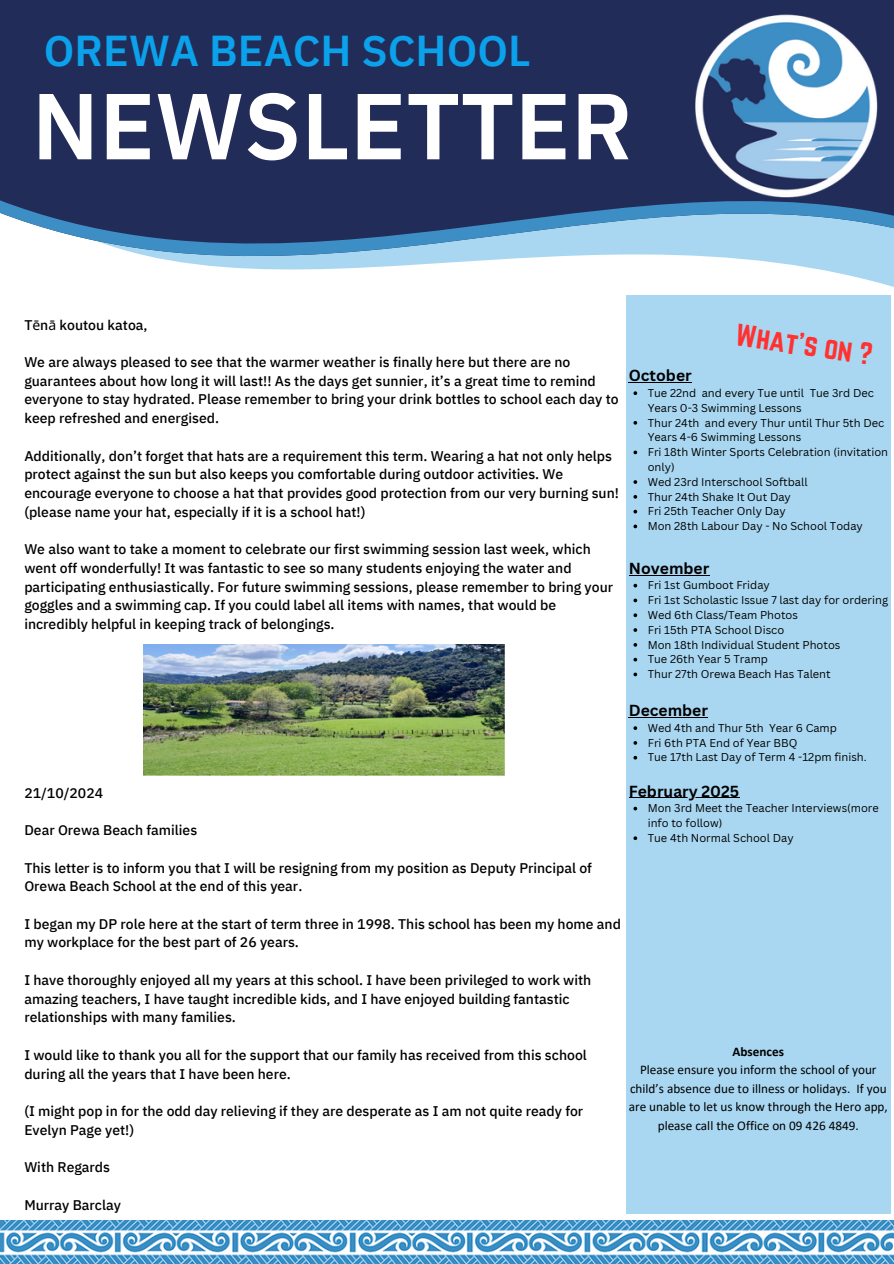
<style>
.page{position:relative;width:894px;height:1264px;background:#fff}
.page>*{position:absolute;margin:0;border:0;box-sizing:border-box;transform-origin:0 0}
.t1{font:600 93.45px "IBM Plex Sans Thai";color:#fff}
.t2{font:600 43.05px "IBM Plex Sans Thai";color:#0ba1eb}
.t3{font:27.3px "Norwester";color:#ff3131}
.t4{font:700 15.6px "Canva Sans";color:#000}
.t5{font:500 13.95px/18.8px "IBM Plex Sans Thai";color:#000}
.t6{font:13.2px/18.5px "Calibri";color:#000;text-align:center}
.t7{font:11.1px/14.9px "Canva Sans";color:#000}
.s1{font-family:"Noto Sans";font-weight:400}
.s2{font-weight:700}
</style>
<div class="page">
<div style="left:0;top:0;width:893px;height:108px;background:#222c59"></div>
<svg style="left:0;top:108px;width:893px;height:301px"></svg>
<img style="left:673px;top:14px;width:220px;height:194px">
<div style="left:625px;top:295px;width:265px;height:918px;background:#a9d7f1"></div>
<img style="left:0;top:1220px;width:893px;height:43px">
<img style="left:143px;top:645px;width:361px;height:130px">
<hr style="left:628px;top:382px;width:37px;height:1px;background:#000">
<svg style="left:665px;top:382px;width:26px;height:1px"></svg>
<svg style="left:633px;top:391px;width:4px;height:4px"></svg>
<svg style="left:633px;top:421px;width:4px;height:3px"></svg>
<svg style="left:633px;top:450px;width:4px;height:4px"></svg>
<svg style="left:633px;top:480px;width:4px;height:4px"></svg>
<svg style="left:633px;top:495px;width:4px;height:3px"></svg>
<svg style="left:633px;top:510px;width:4px;height:3px"></svg>
<svg style="left:633px;top:524px;width:4px;height:4px"></svg>
<hr style="left:628px;top:574px;width:81px;height:1px;background:#000">
<svg style="left:633px;top:584px;width:4px;height:3px"></svg>
<svg style="left:633px;top:598px;width:4px;height:4px"></svg>
<svg style="left:633px;top:613px;width:4px;height:4px"></svg>
<svg style="left:633px;top:628px;width:4px;height:4px"></svg>
<svg style="left:633px;top:643px;width:4px;height:3px"></svg>
<svg style="left:633px;top:657px;width:4px;height:4px"></svg>
<svg style="left:633px;top:672px;width:4px;height:4px"></svg>
<hr style="left:628px;top:717px;width:79px;height:1px;background:#000">
<svg style="left:633px;top:726px;width:4px;height:4px"></svg>
<svg style="left:633px;top:741px;width:4px;height:3px"></svg>
<svg style="left:633px;top:756px;width:4px;height:3px"></svg>
<hr style="left:628px;top:797px;width:111px;height:1px;background:#000">
<svg style="left:633px;top:806px;width:4px;height:4px"></svg>
<svg style="left:633px;top:836px;width:4px;height:4px"></svg>
<h5 class="t2" style="left:44px;top:26px;width:488px">OREWA BEACH SCHOOL</h5>
<p class="t1" style="left:32px;top:72px;width:602px">NEWSLETTER</p>
<h2 class="t5" style="left:24px;top:315px;width:125px">T<span class="s1">ē</span>n<span class="s1">ā</span> koutou katoa,</h2>
<h1 class="t5" style="left:24px;top:353px;width:595px">We are always pleased to see that the warmer weather is finally here but there are no guarantees about how long it will last!! As the days get sunnier, it’s a great time to remind everyone to stay hydrated. Please remember to bring your drink bottles to school each day to keep refreshed and energised.</h1>
<h3 class="t5" style="left:24px;top:446px;width:596px">Additionally, don’t forget that hats are a requirement this term. Wearing a hat not only helps protect against the sun but also keeps you comfortable during outdoor activities. We encourage everyone to choose a hat that provides good protection from our very burning sun! (please name your hat, especially if it is a school hat!)</h3>
<h4 class="t5" style="left:24px;top:540px;width:590px">We also want to take a moment to celebrate our first swimming session last week, which went off wonderfully! It was fantastic to see so many students enjoying the water and participating enthusiastically. For future swimming sessions, please remember to bring your goggles and a swimming cap. If you could label all items with names, that would be incredibly helpful in keeping track of belongings.</h4>
<p class="t5" style="left:24px;top:783px;width:80px">21/10/2024</p>
<p class="t5" style="left:24px;top:821px;width:174px">Dear Orewa Beach families</p>
<p class="t5" style="left:24px;top:858px;width:569px">This letter is to inform you that I will be resigning from my position as Deputy Principal of<br>Orewa Beach School at the end of this year.</p>
<p class="t5" style="left:24px;top:914px;width:598px">I began my DP role here at the start of term three in 1998. This school has been my home and my workplace for the best part of 26 years.</p>
<p class="t5" style="left:24px;top:970px;width:568px">I have thoroughly enjoyed all my years at this school. I have been privileged to work with amazing teachers, I have taught incredible kids, and I have enjoyed building fantastic relationships with many families.</p>
<p class="t5" style="left:24px;top:1045px;width:564px">I would like to thank you all for the support that our family has received from this school during all the years that I have been here.</p>
<p class="t5" style="left:24px;top:1101px;width:560px">(I might pop in for the odd day relieving if they are desperate as I am not quite ready for<br>Evelyn Page yet!)</p>
<h4 class="t5" style="left:24px;top:1157px;width:87px">With Regards</h4>
<p class="t5" style="left:24px;top:1195px;width:98px">Murray Barclay</p>
<p class="t3" style="left:738px;top:318px;width:139px;rotate:8deg">What's on ?</p>
<p class="t4" style="left:628px;top:364px;width:64px">October</p>
<p class="t7" style="left:647px;top:385px;width:228px">Tue 22nd and every Tue until Tue 3rd Dec<br>Years 0-3 Swimming Lessons</p>
<p class="t7" style="left:647px;top:415px;width:238px">Thur 24th and every Thur until Thur 5th Dec<br>Years 4-6 Swimming Lessons</p>
<p class="t7" style="left:647px;top:444px;width:242px">Fri 18th Winter Sports Celebration (invitation only)</p>
<h4 class="t7" style="left:647px;top:474px;width:161px">Wed 23rd Interschool Softball</h4>
<p class="t7" style="left:647px;top:489px;width:145px">Thur 24th Shake It Out Day</p>
<p class="t7" style="left:647px;top:503px;width:139px">Fri 25th Teacher Only Day</p>
<p class="t7" style="left:647px;top:518px;width:216px">Mon 28th Labour Day - No School Today</p>
<h4 class="t4" style="left:628px;top:557px;width:82px">November</h4>
<p class="t7" style="left:647px;top:577px;width:124px">Fri 1st Gumboot Friday</p>
<p class="t7" style="left:647px;top:592px;width:242px">Fri 1st Scholastic Issue 7 last day for ordering</p>
<p class="t7" style="left:647px;top:607px;width:152px">Wed 6th Class/Team Photos</p>
<h5 class="t7" style="left:647px;top:622px;width:138px">Fri 15th PTA School Disco</h5>
<h5 class="t7" style="left:647px;top:637px;width:194px">Mon 18th Individual Student Photos</h5>
<h5 class="t7" style="left:647px;top:651px;width:122px">Tue 26th Year 5 Tramp</h5>
<h5 class="t7" style="left:647px;top:666px;width:184px">Thur 27th Orewa Beach Has Talent</h5>
<h5 class="t4" style="left:628px;top:699px;width:81px">December</h5>
<h5 class="t7" style="left:647px;top:720px;width:191px">Wed 4th and Thur 5th Year 6 Camp</h5>
<h5 class="t7" style="left:647px;top:735px;width:151px">Fri 6th PTA End of Year BBQ</h5>
<h5 class="t7" style="left:647px;top:749px;width:220px">Tue 17th Last Day of Term 4 -12pm finish.</h5>
<h5 class="t4" style="left:628px;top:780px;width:112px">February 2025</h5>
<h5 class="t7" style="left:647px;top:800px;width:232px">Mon 3rd Meet the Teacher Interviews(more info to follow)</h5>
<h5 class="t7" style="left:647px;top:830px;width:147px">Tue 4th Normal School Day</h5>
<h6 class="t6" style="left:628px;top:1043px;width:260px"><span class="s2">Absences<br></span>Please ensure you inform the school of your child’s absence due to illness or holidays. If you are unable to let us know through the Hero app, please call the Office on 09 426 4849.</h6>
</div>
